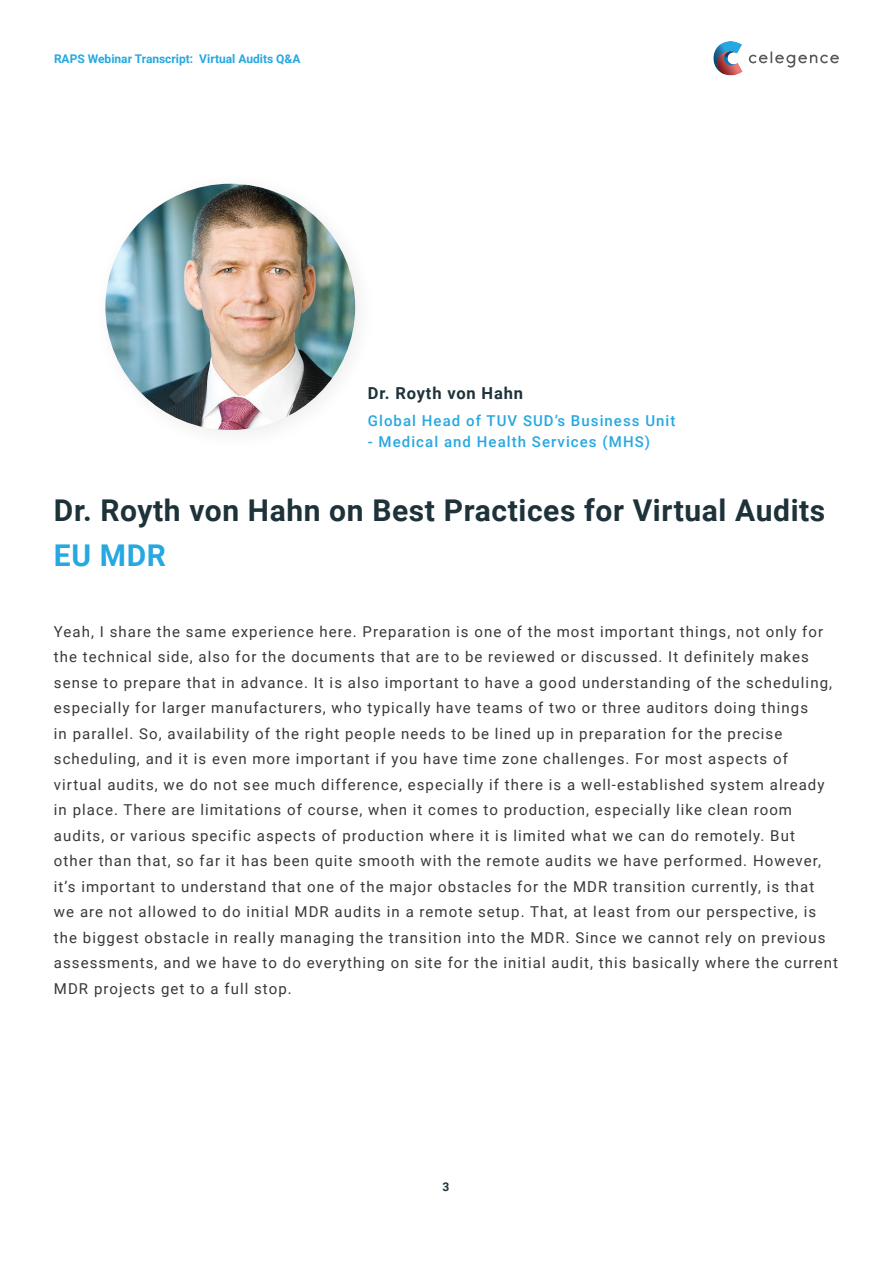
<style>
.page{position:relative;width:893px;height:1263px;background:#fff}
.page>*{position:absolute;margin:0;border:0;box-sizing:border-box;transform-origin:0 0}
.t1{font:700 30px "Roboto";letter-spacing:.02em;color:#1e323a}
.t2{font:700 30px "Roboto";color:#27a8e0}
.t3{font:700 16.5px "Roboto";letter-spacing:.05em;color:#1e323a}
.t4{font:15px/25.5px "Roboto";letter-spacing:.07em;color:#373837}
.t5{font:500 15px "Roboto";letter-spacing:.07em;color:#27a8e0}
.t6{font:700 12px "Roboto";color:#27a8e0}
.t7{font:700 12px "Roboto";color:#1e323a}
</style>
<div class="page">
<svg style="left:749px;top:52px;width:90px;height:16px"></svg>
<img style="left:713px;top:42px;width:36px;height:34px">
<img style="left:105px;top:184px;width:250px;height:246px">
<p class="t6" style="left:54px;top:50px;width:248px">RAPS Webinar Transcript: Virtual Audits Q&amp;A</p>
<p class="t3" style="left:368px;top:382px;width:157px">Dr. Royth von Hahn</p>
<p class="t5" style="left:368px;top:410px;width:309px">Global Head of TUV SUD’s Business Unit</p>
<p class="t5" style="left:368px;top:431px;width:284px">- Medical and Health Services (MHS)</p>
<h1 class="t1" style="left:54px;top:489px;width:773px">Dr. Royth von Hahn on Best Practices for Virtual Audits</h1>
<h1 class="t2" style="left:54px;top:534px;width:114px">EU MDR</h1>
<p class="t4" style="left:54px;top:618px;width:786px">Yeah, I share the same experience here. Preparation is one of the most important things, not only for the technical side, also for the documents that are to be reviewed or discussed. It definitely makes sense to prepare that in advance. It is also important to have a good understanding of the scheduling, especially for larger manufacturers, who typically have teams of two or three auditors doing things<br>in parallel. So, availability of the right people needs to be lined up in preparation for the precise scheduling, and it is even more important if you have time zone challenges. For most aspects of virtual audits, we do not see much difference, especially if there is a well-established system already in place. There are limitations of course, when it comes to production, especially like clean room audits, or various specific aspects of production where it is limited what we can do remotely. But<br>other than that, so far it has been quite smooth with the remote audits we have performed. However, it’s important to understand that one of the major obstacles for the MDR transition currently, is that we are not allowed to do initial MDR audits in a remote setup. That, at least from our perspective, is the biggest obstacle in really managing the transition into the MDR. Since we cannot rely on previous assessments, and we have to do everything on site for the initial audit, this basically where the current MDR projects get to a full stop.</p>
<p class="t7" style="left:442px;top:1178px;width:8px">3</p>
</div>
